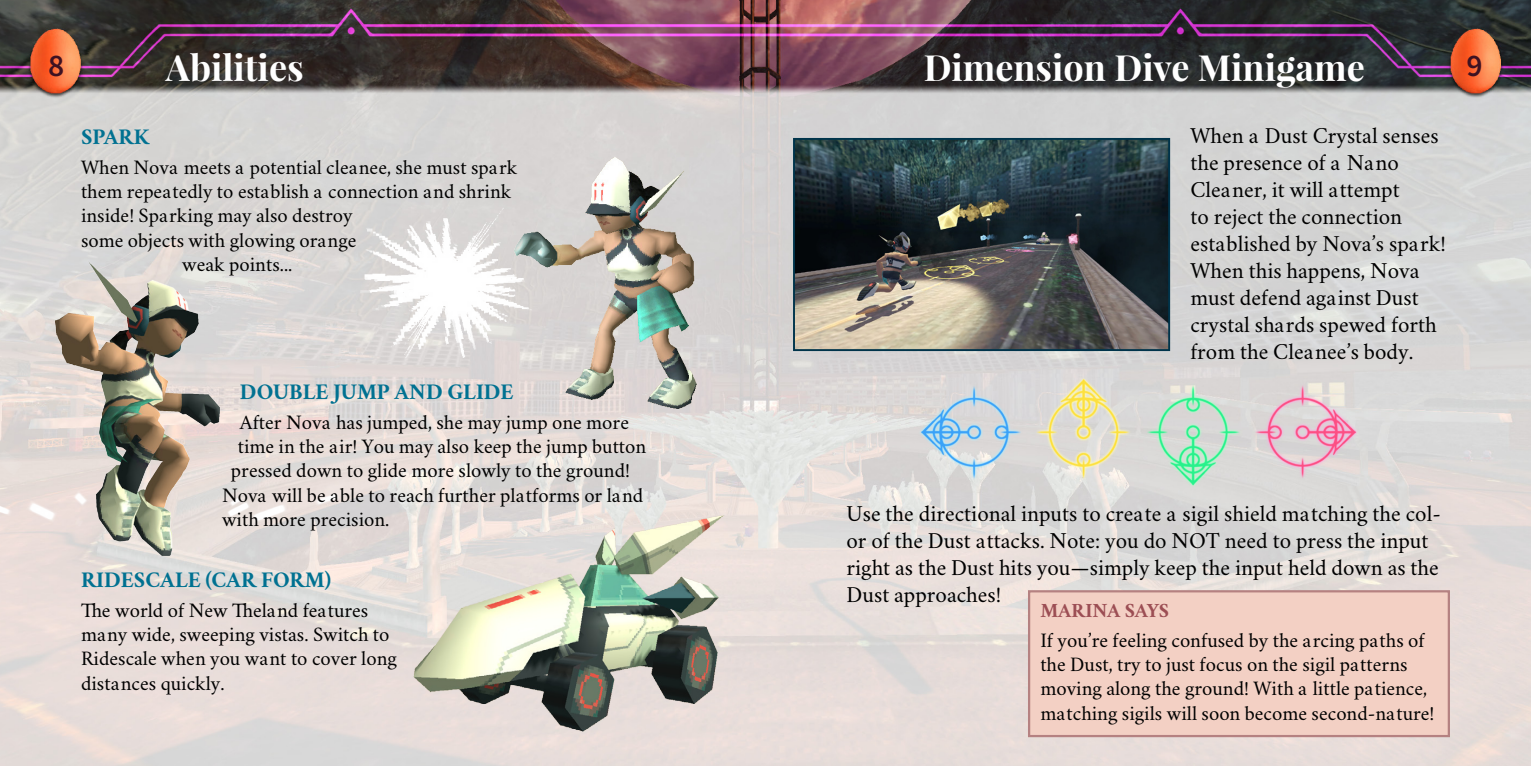
<style>
.page{position:relative;width:1531px;height:766px;background:#fff}
.page>*{position:absolute;margin:0;border:0;box-sizing:border-box;transform-origin:0 0}
.t1{font:700 36px "Playfair Display";color:#fff}
.t2{font:600 31.5px "Source Sans Pro";color:#3e1222}
.t3{font:22.5px/27px "Crimson";color:#000}
.t4{font:700 22.5px "Crimson";color:#007191}
.t5{font:20.25px/24.3px "Crimson";color:#000}
.t6{font:700 20.25px "Crimson";letter-spacing:-.01em;color:#9c4e54}
</style>
<div class="page">
<img style="left:0;top:0;width:1531px;height:765px">
<img style="left:0;top:221px;width:378px;height:375px">
<img style="left:398px;top:504px;width:341px;height:237px">
<div style="left:1029px;top:591px;width:420px;height:144px;background:#f3d0c4"></div>
<div style="left:1028px;top:590px;width:422px;height:147px;border:2px solid #b58181"></div>
<img style="left:796px;top:141px;width:371px;height:207px">
<div style="left:793px;top:138px;width:377px;height:213px;border:2px solid #00344b"></div>
<img style="left:919px;top:377px;width:438px;height:109px">
<img style="left:307px;top:126px;width:481px;height:306px">
<h1 class="t1" style="left:166px;top:45px;width:139px">Abilities</h1>
<h1 class="t1" style="left:924px;top:45px;width:443px">Dimension Dive Minigame</h1>
<h2 class="t2" style="left:48px;top:45px;width:18px">8</h2>
<h2 class="t2" style="left:1466px;top:45px;width:18px">9</h2>
<p class="t4" style="left:81px;top:120px;width:70px">SPARK</p>
<p class="t5" style="left:81px;top:154px;width:438px">When Nova meets a potential cleanee, she must spark</p>
<p class="t5" style="left:81px;top:178px;width:432px">them repeatedly to establish a connection and shrink</p>
<p class="t5" style="left:81px;top:202px;width:273px">inside! Sparking may also destroy</p>
<p class="t5" style="left:81px;top:226px;width:277px">some objects with glowing orange</p>
<p class="t5" style="left:182px;top:251px;width:112px">weak points...</p>
<p class="t4" style="left:240px;top:375px;width:275px">DOUBLE JUMP AND GLIDE</p>
<p class="t5" style="left:240px;top:408px;width:391px">After Nova has jumped, she may jump one more</p>
<p class="t5" style="left:238px;top:433px;width:410px">time in the air! You may also keep the jump button</p>
<p class="t5" style="left:231px;top:457px;width:400px">pressed down to glide more slowly to the ground!</p>
<p class="t5" style="left:222px;top:481px;width:423px">Nova will be able to reach further platforms or land</p>
<p class="t5" style="left:222px;top:506px;width:169px">with more precision.</p>
<p class="t4" style="left:81px;top:563px;width:252px">RIDESCALE (CAR FORM)</p>
<p class="t5" style="left:81px;top:596px;width:317px">The world of New Theland features many wide, sweeping vistas. Switch to<br>Ridescale when you want to cover long distances quickly.</p>
<p class="t3" style="left:1190px;top:120px;width:257px">When a Dust Crystal senses the presence of a Nano<br>Cleaner, it will attempt<br>to reject the connection established by Nova’s spark!<br>When this happens, Nova must defend against Dust crystal shards spewed forth from the Cleanee’s body.</p>
<p class="t3" style="left:846px;top:498px;width:596px">Use the directional inputs to create a sigil shield matching the col&shy;or of the Dust attacks. Note: you do NOT need to press the input right as the Dust hits you—simply keep the input held down as the Dust approaches!</p>
<p class="t6" style="left:1040px;top:595px;width:130px">MARINA SAYS</p>
<p class="t5" style="left:1040px;top:626px;width:396px">If you’re feeling confused by the arcing paths of the Dust, try to just focus on the sigil patterns moving along the ground! With a little patience, matching sigils will soon become second-nature!</p>
</div>
